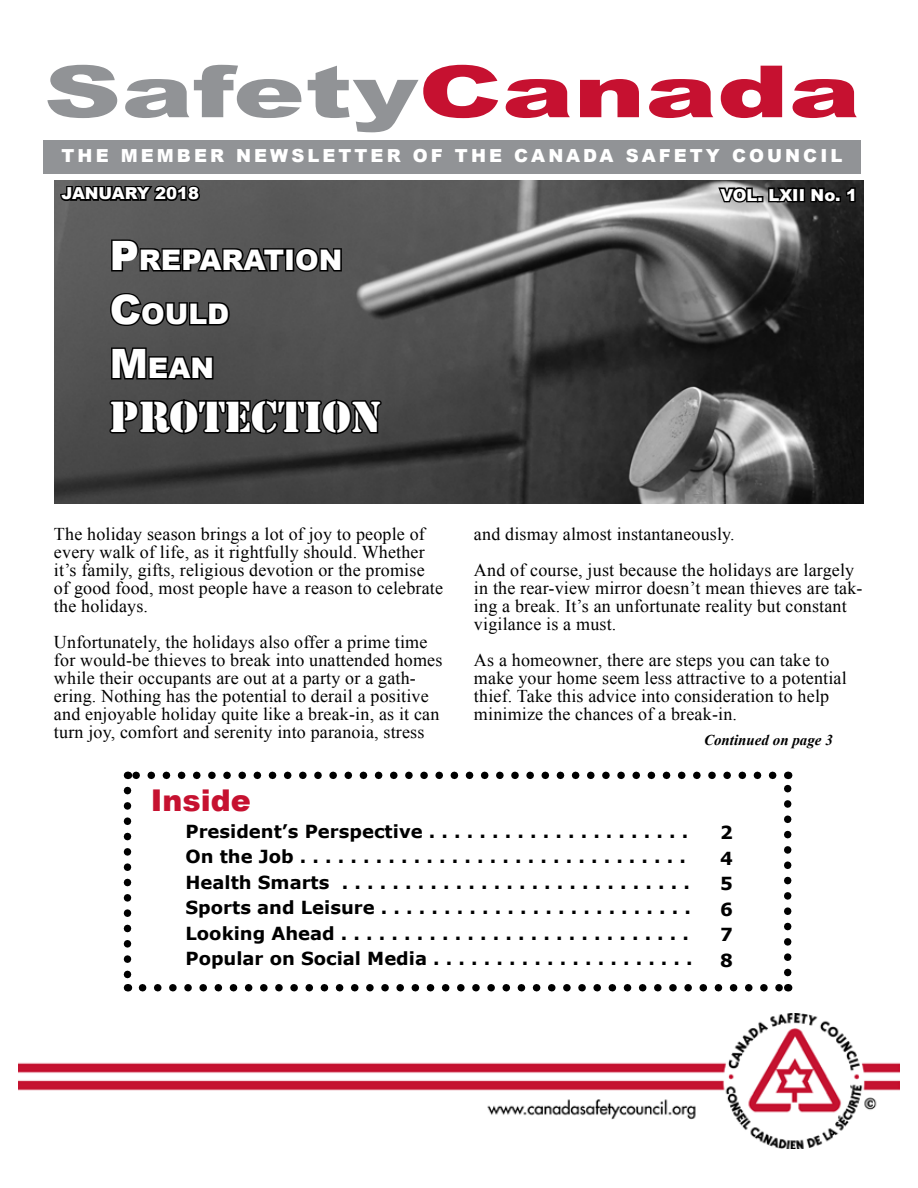
<style>
.page{position:relative;width:918px;height:1188px;background:#fff}
.page>*{position:absolute;margin:0;border:0;box-sizing:border-box;transform-origin:0 0}
.t1{font:900 72px "Arial";color:#919396;scale:1.49 1}
.t2{font:40.5px "Stencil Std";color:#fff}
.t3{font:900 30px "Arial";color:#c61130}
.t4{font:900 28.35px/54px "Arial";color:#fff}
.t5{font:18px/18px "Times New Roman";letter-spacing:.01em;color:#000}
.t6{font:700 18px/25.5px "Verdana";color:#000}
.t7{font:900 18px "Arial";letter-spacing:.17em;color:#fff}
.t8{font:900 16.5px "Arial";color:#fff}
.t9{font:italic 700 15px "Times New Roman";color:#000}
.s1{color:#c61130}
.s2{font-size:40.5px}
</style>
<div class="page">
<div style="left:43px;top:140px;width:818px;height:34px;background:#919396"></div>
<svg style="left:143px;top:984px;width:637px;height:8px"></svg>
<svg style="left:135px;top:772px;width:638px;height:7px"></svg>
<svg style="left:124px;top:791px;width:7px;height:201px"></svg>
<svg style="left:784px;top:772px;width:7px;height:201px"></svg>
<img style="left:19px;top:1014px;width:880px;height:135px">
<img style="left:54px;top:180px;width:810px;height:324px">
<svg style="left:716px;top:185px;width:82px;height:23px;background:#595959"></svg>
<div style="left:792px;top:188px;width:7px;height:14px;border:3px solid #000"></div>
<div style="left:799px;top:188px;width:6px;height:14px;border:3px solid #000"></div>
<svg style="left:809px;top:185px;width:48px;height:20px"></svg>
<svg style="left:59px;top:180px;width:143px;height:24px;background:#2f2f2f"></svg>
<svg style="left:110px;top:238px;width:176px;height:36px;background:#353535"></svg>
<div style="left:285px;top:248px;width:9px;height:24px;border:3px solid #000"></div>
<svg style="left:293px;top:246px;width:50px;height:28px"></svg>
<svg style="left:109px;top:291px;width:123px;height:91px;background:#3a3a3a"></svg>
<svg style="left:108px;top:398px;width:275px;height:38px;background:#292929"></svg>
<h1 class="t1" style="left:44px;top:39px;width:550px">Safety<span class="s1">Canada</span></h1>
<p class="t7" style="left:62px;top:142px;width:782px">THE MEMBER NEWSLETTER OF THE CANADA SAFETY COUNCIL</p>
<p class="t8" style="left:62px;top:181px;width:139px">JANUARY 2018</p>
<p class="t8" style="left:720px;top:183px;width:138px">VOL. LXII No. 1</p>
<h3 class="t4" style="left:110px;top:232px;width:234px"><span class="s2">P</span>REPARATION<br><span class="s2">C</span>OULD<br><span class="s2">M</span>EAN</h3>
<h2 class="t2" style="left:110px;top:391px;width:273px">PROTECTION</h2>
<p class="t5" style="left:54px;top:525px;width:391px">The holiday season brings a lot of joy to people of every walk of life, as it rightfully should. Whether it’s family, gifts, religious devotion or the promise of good food, most people have a reason to celebrate the holidays.</p>
<p class="t5" style="left:54px;top:633px;width:390px">Unfortunately, the holidays also offer a prime time for would-be thieves to break into unattended homes while their occupants are out at a party or a gath&shy;ering. Nothing has the potential to derail a positive and enjoyable holiday quite like a break-in, as it can turn joy, comfort and serenity into paranoia, stress</p>
<p class="t5" style="left:474px;top:516px;width:382px;line-height:36px">and dismay almost instantaneously.<br>And of course, just because the holidays are largely</p>
<p class="t5" style="left:474px;top:579px;width:390px">in the rear-view mirror doesn’t mean thieves are tak&shy;ing a break. It’s an unfortunate reality but constant vigilance is a must.</p>
<p class="t5" style="left:474px;top:651px;width:374px">As a homeowner, there are steps you can take to make your home seem less attractive to a potential thief. Take this advice into consideration to help minimize the chances of a break-in.</p>
<p class="t9" style="left:704px;top:730px;width:130px">Continued on page 3</p>
<h3 class="t3" style="left:151px;top:779px;width:102px">Inside</h3>
<p class="t6" style="left:185px;top:818px;width:509px">President’s Perspective . . . . . . . . . . . . . . . . . . . . .<br>On the Job . . . . . . . . . . . . . . . . . . . . . . . . . . . . . . .<br>Health Smarts . . . . . . . . . . . . . . . . . . . . . . . . . . . .<br>Sports and Leisure . . . . . . . . . . . . . . . . . . . . . . . . .<br>Looking Ahead . . . . . . . . . . . . . . . . . . . . . . . . . . . .<br>Popular on Social Media . . . . . . . . . . . . . . . . . . . . .</p>
<p class="t6" style="left:720px;top:820px;width:14px;text-align:justify">2<br>4<br>5<br>6<br>7<br>8</p>
</div>
